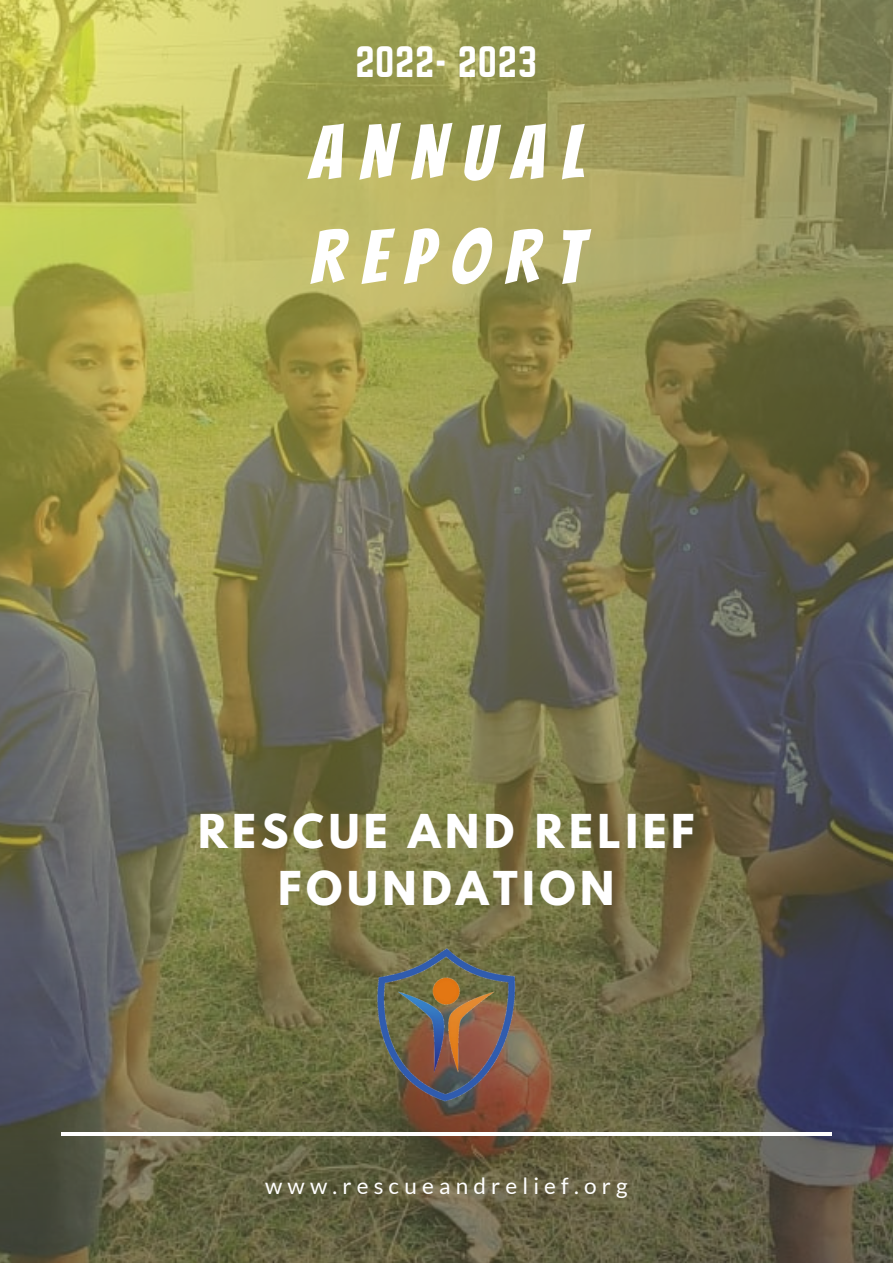
<style>
.page{position:relative;width:893px;height:1264px;background:#fff}
.page>*{position:absolute;margin:0;border:0;box-sizing:border-box;transform-origin:0 0}
.t1{font:75.45px "Bangers";letter-spacing:.23em;color:#fff}
.t2{font:700 41.25px/57.3px "League Spartan";letter-spacing:.11em;color:#fff;text-align:center}
.t3{font:38.4px "Norwester";letter-spacing:.02em;color:#fff}
.t4{font:22.5px "Lato";letter-spacing:.23em;color:#fff}
</style>
<div class="page">
<img style="left:0;top:0;width:892px;height:1262px">
<hr style="left:61px;top:1132px;width:770px;height:3px;background:#fff">
<img style="left:356px;top:946px;width:179px;height:159px">
<p class="t3" style="left:355px;top:39px;width:183px">2022- 2023</p>
<p class="t1" style="left:309px;top:113px;width:276px">ANNUAL</p>
<p class="t1" style="left:310px;top:217px;width:274px">REPORT</p>
<p class="t2" style="left:198px;top:807px;width:498px">RESCUE AND RELIEF<br>FOUNDATION</p>
<p class="t4" style="left:265px;top:1172px;width:364px">www.rescueandrelief.org</p>
</div>
